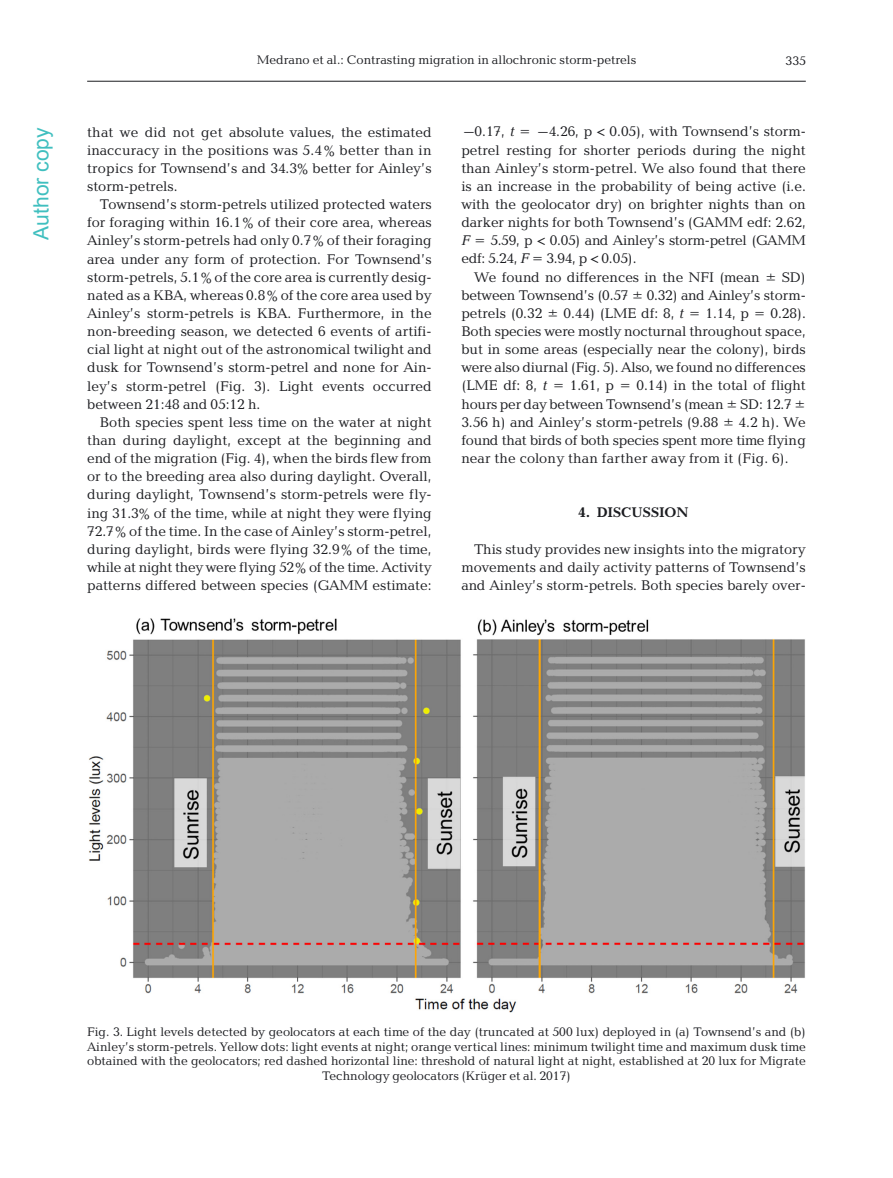
<style>
.page{position:relative;width:893px;height:1178px;background:#fff}
.page>*{position:absolute;margin:0;border:0;box-sizing:border-box;transform-origin:0 0}
.t1{font:21px "Arial";color:#40bfbf}
.t2{font:14.4px/18.1px "Baltica";color:#1b1c20;text-align:justify}
.t3{font:700 14.4px "Baltica";letter-spacing:.01em;color:#1b1c20}
.t4{font:12.75px/14.9px "Baltica";color:#1b1c20;text-align:center}
.s1{font-style:italic}
.s2{font-family:"Times"}
</style>
<div class="page">
<hr style="left:87px;top:81px;width:719px;height:1px;background:#1b1c20">
<img style="left:88px;top:618px;width:717px;height:394px">
<h1 class="t1" style="left:27px;top:240px;width:114px;rotate:-90deg">Author copy</h1>
<p class="t4" style="left:257px;top:53px;width:381px">Medrano et al.: Contrasting migration in allochronic storm-petrels</p>
<p class="t4" style="left:786px;top:55px;width:22px">335</p>
<p class="t2" style="left:87px;top:124px;width:346px">that we did not get absolute values, the estimated inac curacy in the positions was 5.4% better than in tropics for Townsend’s and 34.3% better for Ainley’s storm-petrels.</p>
<p class="t2" style="left:87px;top:197px;width:346px;text-indent:13px">Townsend’s storm-petrels utilized protected waters for foraging within 16.1% of their core area, whereas Ainley’s storm-petrels had only 0.7% of their foraging area under any form of protection. For Townsend’s storm-petrels, 5.1% of the core area is currently desig&shy;nated as a KBA, whereas 0.8% of the core area used by Ainley’s storm-petrels is KBA. Furthermore, in the non-breeding season, we detected 6 events of artifi&shy;cial light at night out of the astronomical twilight and dusk for Townsend’s storm-petrel and none for Ain&shy;ley’s storm-petrel (Fig. 3). Light events occurred between 21:48 and 05:12 h.</p>
<p class="t2" style="left:87px;top:415px;width:346px;text-indent:13px">Both species spent less time on the water at night than during daylight, except at the beginning and end of the migration (Fig. 4), when the birds flew from or to the breeding area also during daylight. Overall, during daylight, Townsend’s storm-petrels were fly&shy;ing 31.3% of the time, while at night they were flying 72.7% of the time. In the case of Ainley’s storm-petrel, during daylight, birds were flying 32.9% of the time, while at night they were flying 52% of the time. Activity patterns differed between species (GAMM estimate:</p>
<p class="t2" style="left:461px;top:124px;width:346px">–0.17, <span class="s1">t</span> = –4.26, p <span class="s2">&lt;</span> 0.05), with Townsend’s storm&shy;petrel resting for shorter periods during the night than Ainley’s storm-petrel. We also found that there is an increase in the probability of being active (i.e. with the geolocator dry) on brighter nights than on darker nights for both Townsend’s (GAMM edf: 2.62, <span class="s1">F</span> = 5.59, p <span class="s2">&lt;</span> 0.05) and Ainley’s storm-petrel (GAMM edf: 5.24, <span class="s1">F</span> = 3.94, p <span class="s2">&lt;</span> 0.05).</p>
<p class="t2" style="left:461px;top:269px;width:346px;text-indent:13px">We found no differences in the NFI (mean ± SD) between Townsend’s (0.57 ± 0.32) and Ainley’s storm&shy;petrels (0.32 ± 0.44) (LME df: 8, <span class="s1">t</span> = 1.14, p = 0.28).<br>Both species were mostly nocturnal throughout space, but in some areas (especially near the colony), birds were also diurnal (Fig. 5). Also, we found no differences (LME df: 8, <span class="s1">t</span> = 1.61, p = 0.14) in the total of flight hours per day between Townsend’s (mean ± SD: 12.7 ± 3.56 h) and Ainley’s storm-petrels (9.88 ± 4.2 h). We found that birds of both species spent more time flying near the colony than farther away from it (Fig. 6).</p>
<p class="t3" style="left:578px;top:508px;width:111px">4. DISCUSSION</p>
<p class="t2" style="left:461px;top:541px;width:346px;text-indent:13px">This study provides new insights into the migratory movements and daily activity patterns of Townsend’s and Ainley’s storm-petrels. Both species barely over-</p>
<p class="t4" style="left:87px;top:1025px;width:720px">Fig. 3. Light levels detected by geolocators at each time of the day (truncated at 500 lux) deployed in (a) Townsend’s and (b)<br>Ainley’s storm-petrels. Yellow dots: light events at night; orange vertical lines: minimum twilight time and maximum dusk time obtained with the geolocators; red dashed horizontal line: threshold of natural light at night, established at 20 lux for Migrate Technology geolocators (Krüger et al. 2017)</p>
</div>
